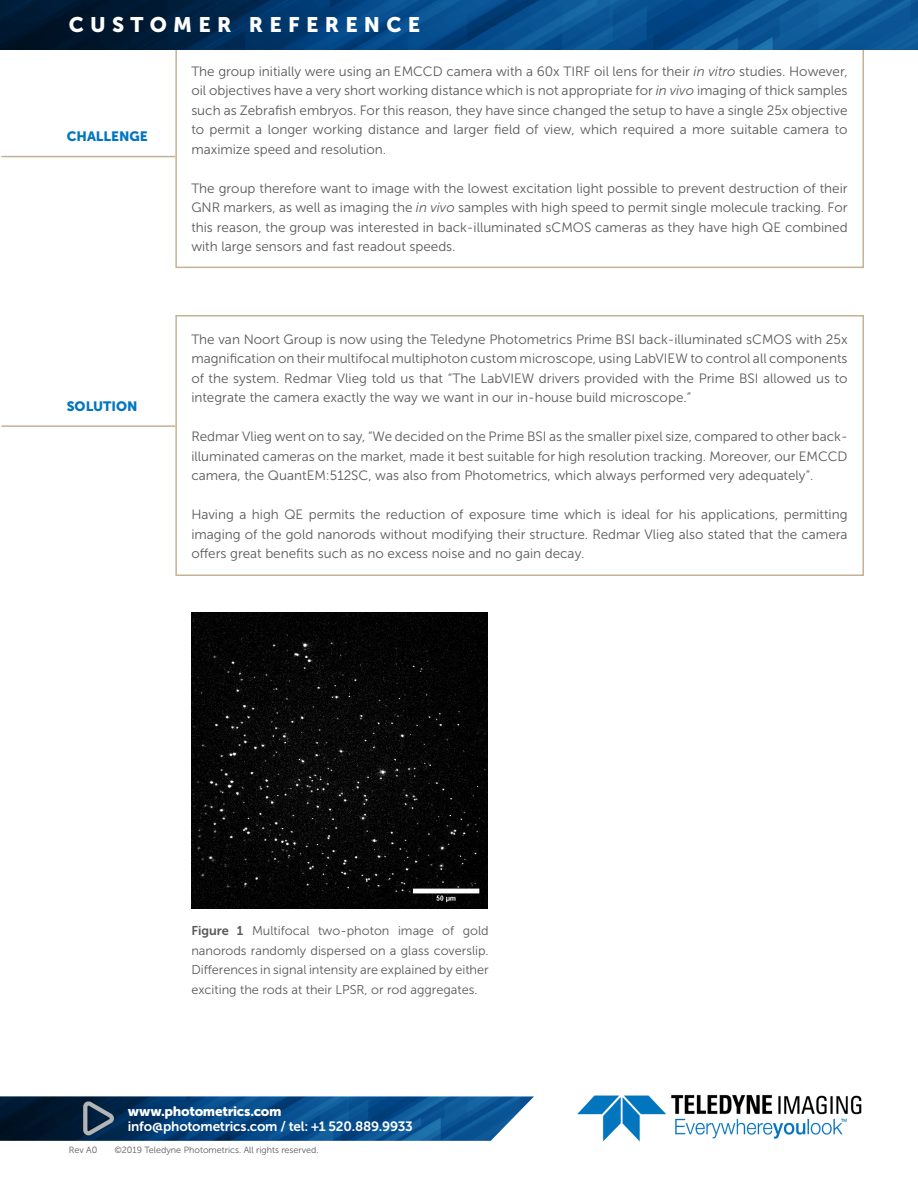
<style>
.page{position:relative;width:918px;height:1188px;background:#fff}
.page>*{position:absolute;margin:0;border:0;box-sizing:border-box;transform-origin:0 0}
.t1{font:21px "Museo Sans 900";letter-spacing:.3em;color:#fff}
.t2{font:13.5px/19.5px "Museo Sans 300";color:#58595b;text-align:justify}
.t3{font:13.5px "Museo Sans 700";letter-spacing:-.015em;color:#fff}
.t4{font:13.5px "Museo Sans 900";letter-spacing:-.02em;color:#fff}
.t5{font:13.5px "Museo Sans 900";color:#0076c0}
.t6{font:12.75px/19.5px "Museo Sans 300";color:#58595b;text-align:justify}
.t7{font:9px "Museo Sans 300";color:#58595b}
.s1{font-style:italic}
.s2{font-family:"Museo Sans 700"}
</style>
<div class="page">
<hr style="left:1px;top:156px;width:174px;height:1px;background:#c3b393">
<hr style="left:1px;top:425px;width:174px;height:2px;background:#c3b393">
<div style="left:175px;top:47px;width:689px;height:221px;border:2px solid #c3b393"></div>
<div style="left:175px;top:315px;width:689px;height:261px;border:2px solid #c3b393"></div>
<img style="left:191px;top:612px;width:297px;height:297px">
<img style="left:0;top:0;width:918px;height:49px">
<img style="left:577px;top:1094px;width:285px;height:48px">
<img style="left:0;top:1096px;width:534px;height:45px">
<svg style="left:83px;top:1101px;width:31px;height:34px"></svg>
<p class="t1" style="left:69px;top:13px;width:353px">CUSTOMER REFERENCE</p>
<p class="t5" style="left:67px;top:129px;width:83px">CHALLENGE</p>
<p class="t5" style="left:67px;top:399px;width:72px">SOLUTION</p>
<p class="t2" style="left:191px;top:61px;width:658px">The group initially were using an EMCCD camera with a 60x TIRF oil lens for their <span class="s1">in vitro</span> studies. However, oil objectives have a very short working distance which is not appropriate for <span class="s1">in vivo</span> imaging of thick samples such as Zebrafish embryos. For this reason, they have since changed the setup to have a single 25x objective to permit a longer working distance and larger field of view, which required a more suitable camera to maximize speed and resolution.</p>
<p class="t2" style="left:191px;top:178px;width:658px">The group therefore want to image with the lowest excitation light possible to prevent destruction of their GNR markers, as well as imaging the <span class="s1">in vivo</span> samples with high speed to permit single molecule tracking. For this reason, the group was interested in back-illuminated sCMOS cameras as they have high QE combined with large sensors and fast readout speeds.</p>
<p class="t2" style="left:191px;top:330px;width:658px">The van Noort Group is now using the Teledyne Photometrics Prime BSI back-illuminated sCMOS with 25x magnification on their multifocal multiphoton custom microscope, using LabVIEW to control all components of the system. Redmar Vlieg told us that “The LabVIEW drivers provided with the Prime BSI allowed us to integrate the camera exactly the way we want in our in-house build microscope.”</p>
<p class="t2" style="left:191px;top:427px;width:658px">Redmar Vlieg went on to say, “We decided on the Prime BSI as the smaller pixel size, compared to other back&shy;illuminated cameras on the market, made it best suitable for high resolution tracking. Moreover, our EMCCD camera, the QuantEM:512SC, was also from Photometrics, which always performed very adequately”.</p>
<p class="t2" style="left:191px;top:505px;width:658px">Having a high QE permits the reduction of exposure time which is ideal for his applications, permitting imaging of the gold nanorods without modifying their structure. Redmar Vlieg also stated that the camera offers great benefits such as no excess noise and no gain decay.</p>
<p class="t6" style="left:191px;top:921px;width:299px"><span class="s2">Figure 1</span> Multifocal two-photon image of gold nanorods randomly dispersed on a glass coverslip.<br>Differences in signal intensity are explained by either exciting the rods at their LPSR, or rod aggregates.</p>
<p class="t4" style="left:128px;top:1104px;width:155px">www.photometrics.com</p>
<p class="t3" style="left:128px;top:1119px;width:287px">info@photometrics.com / tel: +1 520.889.9933</p>
<p class="t7" style="left:69px;top:1145px;width:30px">Rev A0</p>
<p class="t7" style="left:114px;top:1145px;width:206px">©2019 Teledyne Photometrics. All rights reserved.</p>
</div>
